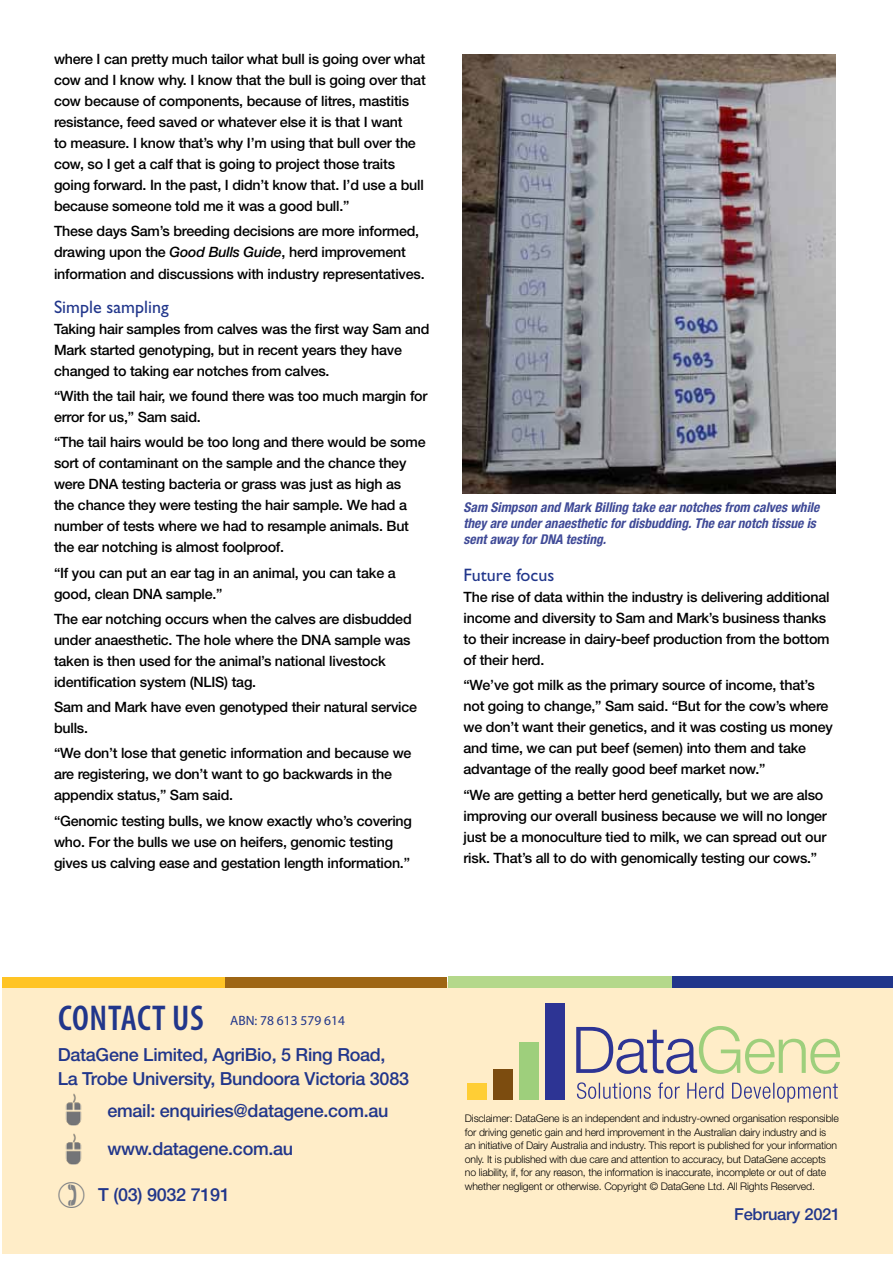
<style>
.page{position:relative;width:893px;height:1263px;background:#fff}
.page>*{position:absolute;margin:0;border:0;box-sizing:border-box;transform-origin:0 0}
.t1{font:600 condensed 36px "Myriad Pro";letter-spacing:.015em;color:#21368b}
.t2{font:500 18px/24px "Helvetica Neue LT Std";letter-spacing:-.015em;color:#21368b}
.t3{font:18px "Gill Sans";color:#21368b}
.t4{font:500 16.5px "Helvetica Neue LT Std";letter-spacing:-.015em;color:#21368b}
.t5{font:500 14.25px/21px "Helvetica Neue LT Std";letter-spacing:-.015em;color:#000}
.t6{font:italic 700 condensed 13.5px/16.2px "HN";color:#3f4a97}
.t7{font:13.5px "Myriad Pro";color:#21368b}
.t8{font:300 10.5px/13.5px "Helvetica Neue LT Std";letter-spacing:-.015em;color:#000}
.s1{font-style:italic}
</style>
<div class="page">
<div style="left:2px;top:983px;width:891px;height:271px;background:#ffedc8"></div>
<img style="left:65px;top:1133px;width:17px;height:32px">
<img style="left:65px;top:1093px;width:17px;height:32px">
<div style="left:225px;top:977px;width:222px;height:11px;background:#9e6614"></div>
<div style="left:671px;top:976px;width:222px;height:12px;background:#21368b"></div>
<div style="left:448px;top:977px;width:223px;height:11px;background:#b4d88b"></div>
<div style="left:2px;top:977px;width:223px;height:11px;background:#ffc425"></div>
<svg style="left:576px;top:1026px;width:264px;height:48px"></svg>
<svg style="left:577px;top:1082px;width:261px;height:20px"></svg>
<div style="left:493px;top:1069px;width:20px;height:30px;background:#7c4c0f"></div>
<div style="left:519px;top:1042px;width:19px;height:57px;background:#9ecf7c"></div>
<div style="left:545px;top:1003px;width:19px;height:96px;background:#2d3494"></div>
<div style="left:467px;top:1083px;width:20px;height:16px;background:#ffce35"></div>
<img style="left:462px;top:54px;width:373px;height:439px">
<p class="t5" style="left:54px;top:48px;width:373px">where I can pretty much tailor what bull is going over what cow and I know why. I know that the bull is going over that cow because of components, because of litres, mastitis resistance, feed saved or whatever else it is that I want<br>to measure. I know that’s why I’m using that bull over the cow, so I get a calf that is going to project those traits going forward. In the past, I didn’t know that. I’d use a bull because someone told me it was a good bull.”</p>
<p class="t5" style="left:54px;top:221px;width:372px">These days Sam’s breeding decisions are more informed, drawing upon the <span class="s1">Good Bulls Guide</span>, herd improvement information and discussions with industry representatives.</p>
<p class="t3" style="left:54px;top:296px;width:116px">Simple sampling</p>
<p class="t5" style="left:54px;top:318px;width:377px">Taking hair samples from calves was the first way Sam and<br>Mark started genotyping, but in recent years they have changed to taking ear notches from calves.</p>
<p class="t5" style="left:54px;top:385px;width:375px">“With the tail hair, we found there was too much margin for error for us,” Sam said.</p>
<p class="t5" style="left:54px;top:432px;width:373px">“The tail hairs would be too long and there would be some sort of contaminant on the sample and the chance they were DNA testing bacteria or grass was just as high as<br>the chance they were testing the hair sample. We had a number of tests where we had to resample animals. But the ear notching is almost foolproof.</p>
<p class="t5" style="left:54px;top:562px;width:343px">“If you can put an ear tag in an animal, you can take a good, clean DNA sample.”</p>
<p class="t5" style="left:54px;top:608px;width:359px">The ear notching occurs when the calves are disbudded under anaesthetic. The hole where the DNA sample was taken is then used for the animal’s national livestock identification system (NLIS) tag.</p>
<p class="t5" style="left:54px;top:696px;width:365px">Sam and Mark have even genotyped their natural service bulls.</p>
<p class="t5" style="left:54px;top:743px;width:359px">“We don’t lose that genetic information and because we are registering, we don’t want to go backwards in the appendix status,” Sam said.</p>
<p class="t5" style="left:54px;top:810px;width:360px">“Genomic testing bulls, we know exactly who’s covering who. For the bulls we use on heifers, genomic testing gives us calving ease and gestation length information.”</p>
<p class="t6" style="left:463px;top:499px;width:357px">Sam Simpson and Mark Billing take ear notches from calves while they are under anaesthetic for disbudding. The ear notch tissue is sent away for DNA testing.</p>
<p class="t3" style="left:463px;top:565px;width:92px">Future focus</p>
<p class="t5" style="left:463px;top:586px;width:368px">The rise of data within the industry is delivering additional income and diversity to Sam and Mark’s business thanks to their increase in dairy-beef production from the bottom of their herd.</p>
<p class="t5" style="left:463px;top:675px;width:371px">“We’ve got milk as the primary source of income, that’s not going to change,” Sam said. “But for the cow’s where we don’t want their genetics, and it was costing us money and time, we can put beef (semen) into them and take advantage of the really good beef market now.”</p>
<p class="t5" style="left:463px;top:784px;width:365px">“We are getting a better herd genetically, but we are also improving our overall business because we will no longer just be a monoculture tied to milk, we can spread out our risk. That’s all to do with genomically testing our cows.”</p>
<h1 class="t1" style="left:58px;top:996px;width:147px">Contact Us</h1>
<p class="t7" style="left:230px;top:1012px;width:116px">ABN: 78 613 579 614</p>
<p class="t2" style="left:58px;top:1043px;width:353px">DataGene Limited, AgriBio, 5 Ring Road,<br>La Trobe University, Bundoora Victoria 3083</p>
<p class="t2" style="left:107px;top:1098px;width:283px">email: enquiries@datagene.com.au</p>
<p class="t2" style="left:107px;top:1136px;width:187px">www.datagene.com.au</p>
<p class="t2" style="left:98px;top:1182px;width:133px">T (03) 9032 7191</p>
<p class="t8" style="left:465px;top:1111px;width:375px">Disclaimer: DataGene is an independent and industry-owned organisation responsible for driving genetic gain and herd improvement in the Australian dairy industry and is an initiative of Dairy Australia and industry. This report is published for your information only. It is published with due care and attention to accuracy, but DataGene accepts no liability, if, for any reason, the information is inaccurate, incomplete or out of date whether negligent or otherwise. Copyright © DataGene Ltd. All Rights Reserved.</p>
<p class="t4" style="left:734px;top:1204px;width:108px">February 2021</p>
</div>
